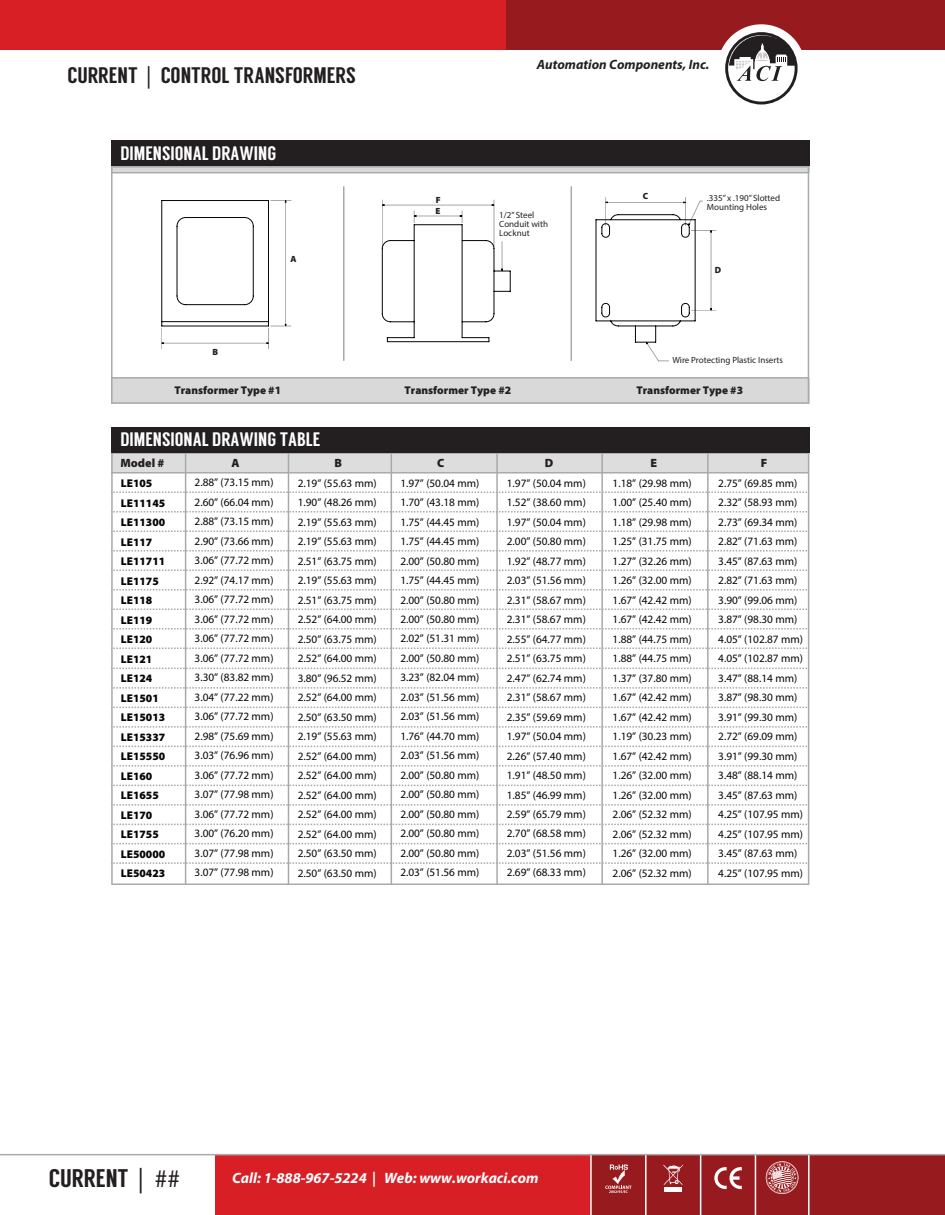
<style>
.page{position:relative;width:945px;height:1215px;background:#fff}
.page>*{position:absolute;margin:0;border:0;box-sizing:border-box;transform-origin:0 0}
.t1{font:25.5px "Langdon";color:#231f20}
.t2{font:22.5px "Langdon";color:#231f20}
.t3{font:19.5px "Langdon";color:#fff}
.t4{font:italic 700 15px "Myriad Pro";color:#fff}
.t5{font:italic 700 13.5px "Myriad Pro";color:#231f20}
.t6{font:900 12px "Myriad Pro";color:#231f20}
.t7{font:11.25px/19.5px "Myriad Pro";color:#050504;text-align:justify}
.t8{font:900 11.25px/19.5px "Myriad Pro";color:#050504}
.t9{font:900 11.25px "Myriad Pro";color:#231f20}
.t10{font:9px/9px "Myriad Pro";color:#231f20}
.t11{font:900 9px/10.9px "Myriad Pro";color:#231f20}
.s1{font-family:"Myriad Pro"}
</style>
<div class="page">
<div style="left:505px;top:0;width:440px;height:50px;background:#961a1e"></div>
<div style="left:0;top:0;width:506px;height:50px;background:#d81f26"></div>
<div style="left:717px;top:24px;width:88px;height:88px;background:#fff;border-radius:50%"></div>
<svg style="left:725px;top:32px;width:73px;height:72px"></svg>
<div style="left:111px;top:140px;width:698px;height:26px;background:#231f20"></div>
<svg style="left:111px;top:166px;width:698px;height:238px"></svg>
<hr style="left:571px;top:186px;width:1px;height:175px;background:#a8a9ad">
<div style="left:215px;top:1155px;width:730px;height:60px;background:#d81f26"></div>
<div style="left:591px;top:1155px;width:354px;height:60px;background:#961a1e"></div>
<svg style="left:714px;top:1167px;width:28px;height:22px"></svg>
<hr style="left:664px;top:1188px;width:18px;height:4px;background:#fff">
<svg style="left:663px;top:1165px;width:20px;height:20px"></svg>
<svg style="left:605px;top:1165px;width:27px;height:28px"></svg>
<svg style="left:766px;top:1161px;width:33px;height:33px"></svg>
<hr style="left:808px;top:1154px;width:2px;height:61px;background:#fff">
<hr style="left:755px;top:1154px;width:1px;height:61px;background:#fff">
<hr style="left:700px;top:1154px;width:1px;height:61px;background:#fff">
<hr style="left:645px;top:1154px;width:2px;height:61px;background:#fff">
<hr style="left:590px;top:1154px;width:2px;height:61px;background:#fff">
<hr style="left:0;top:1154px;width:945px;height:1px;background:#a8a9ad">
<hr style="left:494px;top:200px;width:1px;height:47px;background:#231f20">
<hr style="left:382px;top:200px;width:1px;height:47px;background:#231f20">
<svg style="left:161px;top:200px;width:130px;height:149px"></svg>
<svg style="left:382px;top:205px;width:129px;height:137px"></svg>
<svg style="left:596px;top:197px;width:120px;height:165px"></svg>
<svg style="left:111px;top:453px;width:698px;height:432px"></svg>
<div style="left:111px;top:427px;width:698px;height:26px;background:#231f20"></div>
<hr style="left:111px;top:172px;width:698px;height:1px;background:#a8a9ad">
<hr style="left:111px;top:377px;width:698px;height:2px;background:#a8a9ad">
<h2 class="t2" style="left:68px;top:62px;width:290px">CURRENT <span class="s1">|</span> CONTROL TRANSFORMERS</h2>
<h3 class="t3" style="left:120px;top:141px;width:157px">DIMENSIONAL DRAWING</h3>
<p class="t11" style="left:212px;top:346px;width:7px">B</p>
<p class="t11" style="left:290px;top:253px;width:8px">A</p>
<p class="t11" style="left:436px;top:194px;width:6px">F<br>E</p>
<p class="t5" style="left:537px;top:55px;width:174px">Automation Components, Inc.</p>
<p class="t10" style="left:499px;top:211px;width:50px">1/2” Steel<br>Conduit with<br>Locknut</p>
<p class="t11" style="left:643px;top:190px;width:7px">C</p>
<p class="t10" style="left:707px;top:193px;width:75px">.335” x .190” Slotted<br>Mounting Holes</p>
<p class="t11" style="left:715px;top:264px;width:8px">D</p>
<p class="t10" style="left:672px;top:356px;width:112px">Wire Protecting Plastic Inserts</p>
<p class="t9" style="left:174px;top:383px;width:108px">Transformer Type #1</p>
<p class="t9" style="left:404px;top:383px;width:108px">Transformer Type #2</p>
<p class="t9" style="left:636px;top:383px;width:108px">Transformer Type #3</p>
<h3 class="t3" style="left:120px;top:428px;width:201px">DIMENSIONAL DRAWING TABLE</h3>
<p class="t6" style="left:120px;top:455px;width:46px">Model #</p>
<p class="t6" style="left:334px;top:455px;width:9px">B</p>
<p class="t7" style="left:298px;top:473px;width:80px">2.19” (55.63 mm)<br>1.90” (48.26 mm)<br>2.19” (55.63 mm)<br>2.19” (55.63 mm)<br>2.51” (63.75 mm)<br>2.19” (55.63 mm)<br>2.51” (63.75 mm)<br>2.52” (64.00 mm)<br>2.50” (63.75 mm)<br>2.52” (64.00 mm)<br>3.80” (96.52 mm)<br>2.52” (64.00 mm)<br>2.50” (63.50 mm)<br>2.19” (55.63 mm)<br>2.52” (64.00 mm)<br>2.52” (64.00 mm)<br>2.52” (64.00 mm)<br>2.52” (64.00 mm)<br>2.52” (64.00 mm)<br>2.50” (63.50 mm)<br>2.50” (63.50 mm)</p>
<p class="t6" style="left:232px;top:455px;width:10px">A</p>
<p class="t7" style="left:195px;top:473px;width:80px">2.88” (73.15 mm)<br>2.60” (66.04 mm)<br>2.88” (73.15 mm)<br>2.90” (73.66 mm)<br>3.06” (77.72 mm)<br>2.92” (74.17 mm)<br>3.06” (77.72 mm)<br>3.06” (77.72 mm)<br>3.06” (77.72 mm)<br>3.06” (77.72 mm)<br>3.30” (83.82 mm)<br>3.04” (77.22 mm)<br>3.06” (77.72 mm)<br>2.98” (75.69 mm)<br>3.03” (76.96 mm)<br>3.06” (77.72 mm)<br>3.07” (77.98 mm)<br>3.06” (77.72 mm)<br>3.00” (76.20 mm)<br>3.07” (77.98 mm)<br>3.07” (77.98 mm)</p>
<p class="t8" style="left:121px;top:473px;width:46px">LE105<br>LE11145<br>LE11300<br>LE117<br>LE11711<br>LE1175<br>LE118<br>LE119<br>LE120<br>LE121<br>LE124<br>LE1501<br>LE15013<br>LE15337<br>LE15550<br>LE160<br>LE1655<br>LE170<br>LE1755<br>LE50000<br>LE50423</p>
<p class="t6" style="left:437px;top:455px;width:9px">C</p>
<p class="t7" style="left:400px;top:473px;width:80px">1.97” (50.04 mm)<br>1.70” (43.18 mm)<br>1.75” (44.45 mm)<br>1.75” (44.45 mm)<br>2.00” (50.80 mm)<br>1.75” (44.45 mm)<br>2.00” (50.80 mm)<br>2.00” (50.80 mm)<br>2.02” (51.31 mm)<br>2.00” (50.80 mm)<br>3.23” (82.04 mm)<br>2.03” (51.56 mm)<br>2.03” (51.56 mm)<br>1.76” (44.70 mm)<br>2.03” (51.56 mm)<br>2.00” (50.80 mm)<br>2.00” (50.80 mm)<br>2.00” (50.80 mm)<br>2.00” (50.80 mm)<br>2.00” (50.80 mm)<br>2.03” (51.56 mm)</p>
<p class="t6" style="left:545px;top:455px;width:10px">D</p>
<p class="t7" style="left:507px;top:473px;width:80px">1.97” (50.04 mm)<br>1.52” (38.60 mm)<br>1.97” (50.04 mm)<br>2.00” (50.80 mm)<br>1.92” (48.77 mm)<br>2.03” (51.56 mm)<br>2.31” (58.67 mm)<br>2.31” (58.67 mm)<br>2.55” (64.77 mm)<br>2.51” (63.75 mm)<br>2.47” (62.74 mm)<br>2.31” (58.67 mm)<br>2.35” (59.69 mm)<br>1.97” (50.04 mm)<br>2.26” (57.40 mm)<br>1.91” (48.50 mm)<br>1.85” (46.99 mm)<br>2.59” (65.79 mm)<br>2.70” (68.58 mm)<br>2.03” (51.56 mm)<br>2.69” (68.33 mm)</p>
<p class="t6" style="left:651px;top:455px;width:8px">E</p>
<p class="t7" style="left:613px;top:473px;width:80px">1.18” (29.98 mm)<br>1.00” (25.40 mm)<br>1.18” (29.98 mm)<br>1.25” (31.75 mm)<br>1.27” (32.26 mm)<br>1.26” (32.00 mm)<br>1.67” (42.42 mm)<br>1.67” (42.42 mm)<br>1.88” (44.75 mm)<br>1.88” (44.75 mm)<br>1.37” (37.80 mm)<br>1.67” (42.42 mm)<br>1.67” (42.42 mm)<br>1.19” (30.23 mm)<br>1.67” (42.42 mm)<br>1.26” (32.00 mm)<br>1.26” (32.00 mm)<br>2.06” (52.32 mm)<br>2.06” (52.32 mm)<br>1.26” (32.00 mm)<br>2.06” (52.32 mm)</p>
<p class="t6" style="left:761px;top:455px;width:8px">F</p>
<p class="t7" style="left:718px;top:473px;width:86px;text-align:left">2.75” (69.85 mm)<br>2.32” (58.93 mm)<br>2.73” (69.34 mm)<br>2.82” (71.63 mm)<br>3.45” (87.63 mm)<br>2.82” (71.63 mm)<br>3.90” (99.06 mm)<br>3.87” (98.30 mm)<br>4.05” (102.87 mm)<br>4.05” (102.87 mm)<br>3.47” (88.14 mm)<br>3.87” (98.30 mm)<br>3.91” (99.30 mm)<br>2.72” (69.09 mm)<br>3.91” (99.30 mm)<br>3.48” (88.14 mm)<br>3.45” (87.63 mm)<br>4.25” (107.95 mm)<br>4.25” (107.95 mm)<br>3.45” (87.63 mm)<br>4.25” (107.95 mm)</p>
<h1 class="t1" style="left:49px;top:1163px;width:133px">CURRENT <span class="s1">| ##</span></h1>
<h3 class="t4" style="left:232px;top:1168px;width:308px">Call: 1-888-967-5224 | Web: www.workaci.com</h3>
</div>
